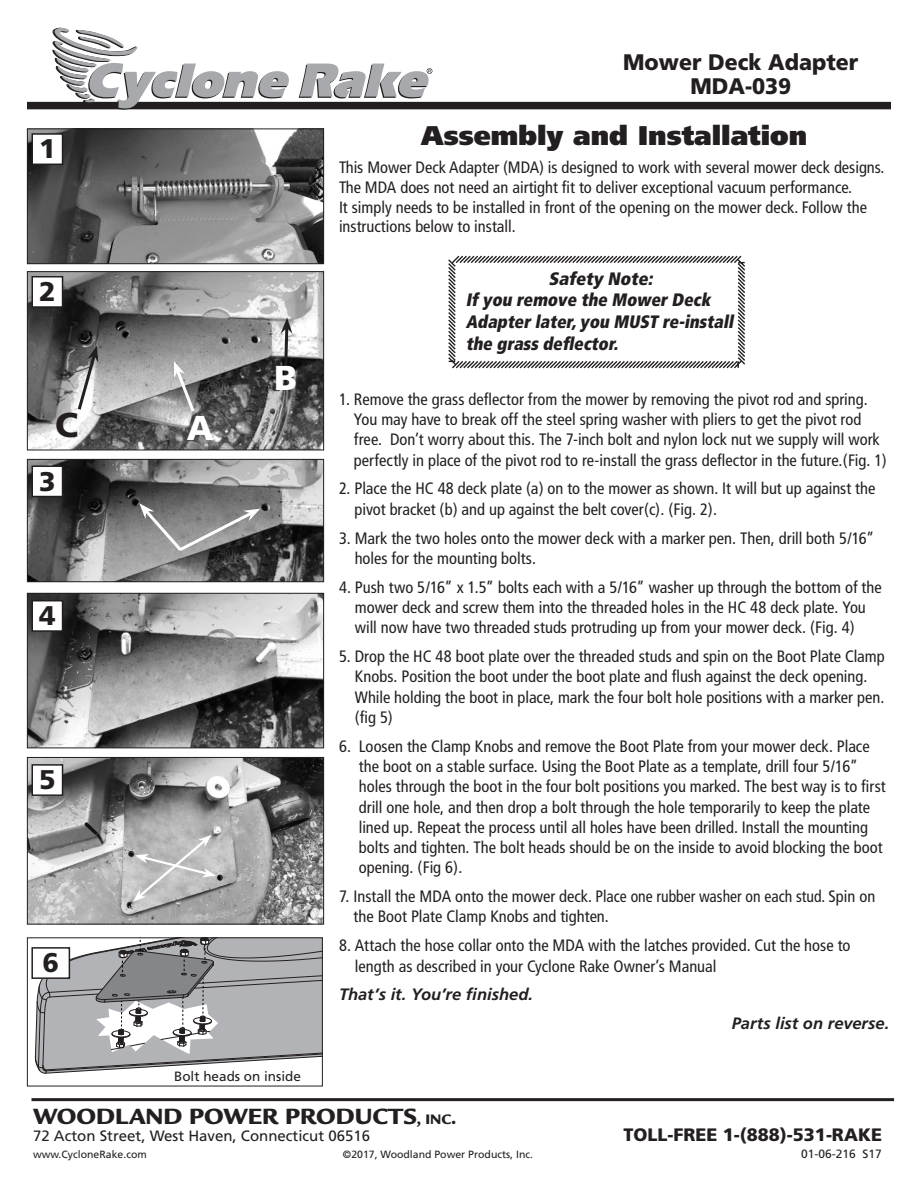
<style>
.page{position:relative;width:918px;height:1188px;background:#fff}
.page>*{position:absolute;margin:0;border:0;box-sizing:border-box;transform-origin:0 0}
.t1{font:900 34.5px "Frutiger";color:#fff}
.t2{font:900 34.5px "Frutiger";color:#231f20}
.t3{font:900 27px "Frutiger";color:#231f20}
.t4{font:900 27px "Frutiger";color:#231f20}
.t5{font:900 24px "Legacy Sans";color:#231f20}
.t6{font:900 22.5px "Frutiger";color:#231f20;scale:.95 1}
.t7{font:italic 900 condensed 18px/21.6px "Frutiger";color:#231f20;scale:.95 1}
.t8{font:900 18px "Frutiger";color:#231f20}
.t9{font:italic 900 condensed 18px "Frutiger";color:#231f20}
.t10{font:condensed 16.5px/20.2px "Frutiger";color:#231f20}
.t11{font:italic 700 16.5px "Frutiger";color:#231f20}
.t12{font:15px "Frutiger";color:#231f20}
.t13{font:13.5px "Frutiger";color:#231f20}
.t14{font:12px "Frutiger";color:#231f20}
.t15{font:10.5px "Frutiger";color:#231f20}
.s1{font-size:15px}
.s2{font-size:18px}
</style>
<div class="page">
<hr style="left:32px;top:1098px;width:862px;height:3px;background:#231f20">
<div style="left:27px;top:102px;width:864px;height:7px;background:#231f20"></div>
<svg style="left:299px;top:64px;width:133px;height:34px"></svg>
<svg style="left:52px;top:27px;width:238px;height:83px"></svg>
<img style="left:29px;top:131px;width:293px;height:131px">
<div style="left:27px;top:129px;width:297px;height:135px;border:1px solid #231f20"></div>
<img style="left:29px;top:461px;width:293px;height:119px">
<div style="left:27px;top:459px;width:297px;height:123px;border:1px solid #231f20"></div>
<img style="left:29px;top:595px;width:293px;height:151px">
<div style="left:27px;top:593px;width:297px;height:155px;border:1px solid #231f20"></div>
<img style="left:29px;top:759px;width:293px;height:163px">
<div style="left:27px;top:757px;width:297px;height:167px;border:1px solid #231f20"></div>
<img style="left:29px;top:273px;width:293px;height:175px">
<div style="left:27px;top:271px;width:297px;height:179px;border:1px solid #231f20"></div>
<div style="left:32px;top:134px;width:31px;height:30px;background:#fff"></div>
<div style="left:32px;top:133px;width:31px;height:32px;border:2px solid #231f20"></div>
<div style="left:32px;top:466px;width:31px;height:31px;background:#fff"></div>
<div style="left:32px;top:465px;width:31px;height:32px;border:2px solid #231f20"></div>
<div style="left:32px;top:601px;width:31px;height:30px;background:#fff"></div>
<div style="left:32px;top:600px;width:31px;height:32px;border:2px solid #231f20"></div>
<div style="left:32px;top:765px;width:31px;height:30px;background:#fff"></div>
<div style="left:32px;top:764px;width:31px;height:32px;border:2px solid #231f20"></div>
<div style="left:32px;top:277px;width:31px;height:30px;background:#fff"></div>
<div style="left:32px;top:276px;width:31px;height:32px;border:2px solid #231f20"></div>
<svg style="left:448px;top:255px;width:297px;height:114px"></svg>
<svg style="left:35px;top:939px;width:286px;height:135px"></svg>
<div style="left:27px;top:937px;width:296px;height:149px;border:1px solid #231f20"></div>
<svg style="left:76px;top:346px;width:22px;height:67px"></svg>
<svg style="left:281px;top:318px;width:11px;height:75px"></svg>
<svg style="left:174px;top:361px;width:23px;height:54px"></svg>
<svg style="left:139px;top:503px;width:121px;height:51px;background:#878787"></svg>
<div style="left:32px;top:948px;width:37px;height:30px;background:#fff"></div>
<div style="left:31px;top:947px;width:39px;height:32px;border:2px solid #231f20"></div>
<svg style="left:133px;top:835px;width:83px;height:67px;background:#bebebe"></svg>
<p class="t4" style="left:39px;top:133px;width:18px">1</p>
<p class="t4" style="left:39px;top:275px;width:18px">2</p>
<p class="t2" style="left:55px;top:404px;width:25px">C</p>
<p class="t1" style="left:187px;top:407px;width:28px">A</p>
<p class="t4" style="left:39px;top:465px;width:18px">3</p>
<p class="t4" style="left:39px;top:599px;width:18px">4</p>
<p class="t4" style="left:39px;top:763px;width:18px">5</p>
<p class="t1" style="left:274px;top:357px;width:25px">B</p>
<p class="t4" style="left:43px;top:946px;width:18px">6</p>
<p class="t13" style="left:174px;top:1068px;width:128px">Bolt heads on inside</p>
<p class="t6" style="left:623px;top:49px;width:249px">Mower Deck Adapter</p>
<p class="t6" style="left:690px;top:73px;width:108px">MDA-039</p>
<p class="t3" style="left:421px;top:119px;width:388px">Assembly and Installation</p>
<p class="t10" style="left:339px;top:158px;width:547px;line-height:19.8px">This Mower Deck Adapter (MDA) is designed to work with several mower deck designs.<br>The MDA does not need an airtight fit to deliver exceptional vacuum performance.<br>It simply needs to be installed in front of the opening on the mower deck. Follow the instructions below to install.</p>
<p class="t9" style="left:549px;top:267px;width:109px">Safety Note:</p>
<p class="t7" style="left:466px;top:289px;width:287px">Ifyou remove the MowerDeck<br>Adapterlater,you MUST re-install the grass deflector.</p>
<p class="t10" style="left:354px;top:389px;width:534px;text-indent:-15px">1. Remove the grass deflector from the mower by removing the pivot rod and spring.<br>You may have to break off the steel spring washer with pliers to get the pivot rod free. Don’t worry about this. The 7-inch bolt and nylon lock nut we supply will work perfectly in place of the pivot rod to re-install the grass deflector in the future.(Fig. 1)</p>
<p class="t10" style="left:355px;top:479px;width:522px;text-indent:-16px">2. Place the HC 48 deck plate (a) on to the mower as shown. It will but up against the pivot bracket (b) and up against the belt cover(c). (Fig. 2).</p>
<p class="t10" style="left:355px;top:528px;width:521px;text-indent:-16px">3. Mark the two holes onto the mower deck with a marker pen. Then, drill both 5/16” holes for the mounting bolts.</p>
<p class="t10" style="left:355px;top:577px;width:528px;text-indent:-16px">4. Push two 5/16” x 1.5” bolts each with a 5/16” washer up through the bottom of the mower deck and screw them into the threaded holes in the HC 48 deck plate. You will now have two threaded studs protruding up from your mower deck. (Fig. 4)</p>
<p class="t10" style="left:355px;top:646px;width:532px;text-indent:-16px">5. Drop the HC 48 boot plate over the threaded studs and spin on the Boot Plate Clamp Knobs. Position the boot under the boot plate and flush against the deck opening.<br>While holding the boot in place, mark the four bolt hole positions with a marker pen. (fig 5)</p>
<p class="t10" style="left:359px;top:736px;width:528px;text-indent:-20px">6. Loosen the Clamp Knobs and remove the Boot Plate from your mower deck. Place the boot on a stable surface. Using the Boot Plate as a template, drill four 5/16” holes through the boot in the four bolt positions you marked. The best way is to first drill one hole, and then drop a bolt through the hole temporarily to keep the plate lined up. Repeat the process until all holes have been drilled. Install the mounting bolts and tighten. The bolt heads should be on the inside to avoid blocking the boot opening. (Fig 6).</p>
<p class="t10" style="left:354px;top:886px;width:523px;text-indent:-15px">7. Install the MDA onto the mower deck. Place one rubber washer on each stud. Spin on the Boot Plate Clamp Knobs and tighten.</p>
<p class="t10" style="left:355px;top:936px;width:497px;text-indent:-16px">8. Attach the hose collar onto the MDA with the latches provided. Cut the hose to length as described in your Cyclone Rake Owner’s Manual</p>
<p class="t11" style="left:339px;top:985px;width:196px">That’s it. You’re finished.</p>
<p class="t11" style="left:732px;top:1014px;width:159px">Parts list on reverse.</p>
<p class="t5" style="left:33px;top:1102px;width:425px">WOODLAND POWER PRODUCTS<span class="s1">, INC</span><span class="s2">.</span></p>
<p class="t12" style="left:33px;top:1127px;width:339px">72 Acton Street, West Haven, Connecticut 06516</p>
<p class="t8" style="left:623px;top:1124px;width:260px">TOLL-FREE 1-(888)-531-RAKE</p>
<p class="t15" style="left:33px;top:1148px;width:115px">www.CycloneRake.com</p>
<p class="t15" style="left:343px;top:1148px;width:192px">©2017, Woodland Power Products, Inc.</p>
<p class="t14" style="left:801px;top:1147px;width:82px">01-06-216 S17</p>
</div>
